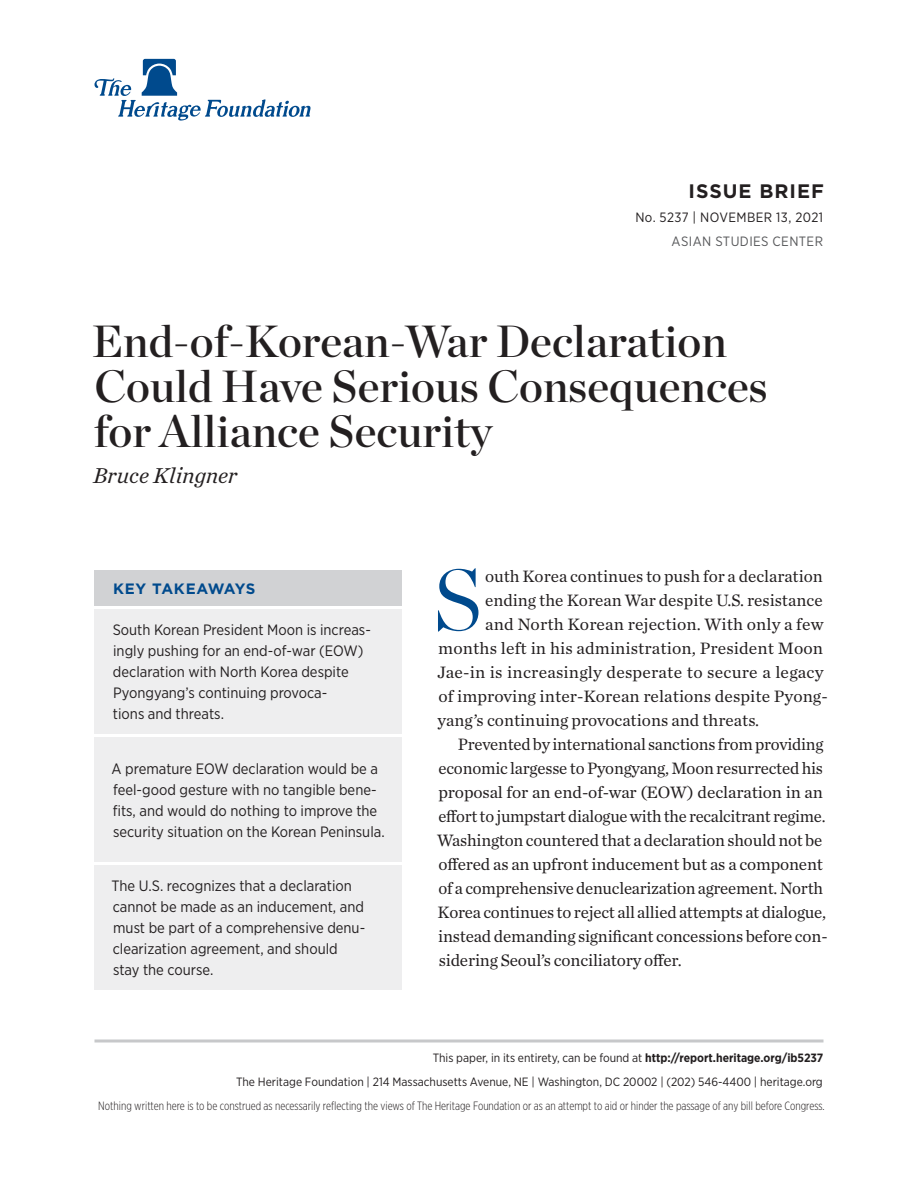
<style>
.page{position:relative;width:918px;height:1188px;background:#fff}
.page>*{position:absolute;margin:0;border:0;box-sizing:border-box;transform-origin:0 0}
.Body_Text___DROP_CAP{font:300 86.1px "Chronicle Display";color:#004a8d}
.Paper_Title{font:45px/45px "Chronicle Display Semi";color:#231f20}
.Byline{font:italic 22.5px "Chronicle Text G1";color:#231f20}
.t1{font:700 19.5px "Gotham";letter-spacing:.05em;color:#231f20}
.Body_Text{font:17.25px/24px "Chronicle Text G1";letter-spacing:-.015em;color:#231f20}
.Body_Text___DROP_CAP-2{font:17.25px "Chronicle Text G1";letter-spacing:.005em;color:#231f20}
.Key_Takeaways{font:15px/21px "Gotham Narrow";color:#231f20}
.Key_Takeaways___HEAD{font:700 15px "Gotham";letter-spacing:.03em;color:#004a8d}
.t2{font:13.5px "Gotham Narrow";letter-spacing:.03em;color:#231f20}
.t3{font:13.5px "Gotham Narrow";letter-spacing:.03em;color:#57585a}
.t4{font:12px/24px "Gotham Narrow";color:#231f20;text-align:right}
.t5{font:300 12px "Gotham X Narrow";color:#231f20}
.s1{font-weight:700}
</style>
<div class="page">
<hr style="left:94px;top:1040px;width:730px;height:2px;background:#c7c8ca">
<svg style="left:94px;top:59px;width:216px;height:62px"></svg>
<div style="left:94px;top:609px;width:308px;height:125px;background:#eeeeef"></div>
<div style="left:94px;top:570px;width:308px;height:36px;background:#d1d2d4"></div>
<div style="left:94px;top:737px;width:308px;height:125px;background:#eeeeef"></div>
<div style="left:94px;top:865px;width:308px;height:125px;background:#eeeeef"></div>
<p class="t1" style="left:689px;top:178px;width:137px">ISSUE BRIEF</p>
<p class="t2" style="left:635px;top:209px;width:189px">No. 5237 | November 13, 2021</p>
<p class="t3" style="left:672px;top:233px;width:144px">ASIAN STUDIES CENTER</p>
<p class="Paper_Title" style="left:92px;top:316px;width:677px">End-of-Korean-War Declaration<br>Could Have Serious Consequences for Alliance Security</p>
<p class="Byline" style="left:93px;top:458px;width:146px">Bruce Klingner</p>
<p class="Key_Takeaways___HEAD" style="left:113px;top:579px;width:144px">KEY TAKEAWAYS</p>
<p class="Key_Takeaways" style="left:113px;top:619px;width:260px">South Korean President Moon is increas&shy;ingly pushing for an end-of-war (EOW) declaration with North Korea despite Pyongyang’s continuing provoca-<br>tions and threats.</p>
<p class="Key_Takeaways" style="left:112px;top:758px;width:275px">A premature EOW declaration would be a feel-good gesture with no tangible bene&shy;fits, and would do nothing to improve the security situation on the Korean Peninsula.</p>
<p class="Key_Takeaways" style="left:112px;top:875px;width:255px">The U.S. recognizes that a declaration cannot be made as an inducement, and must be part of a comprehensive denu&shy;clearization agreement, and should stay the course.</p>
<p class="Body_Text___DROP_CAP" style="left:433px;top:534px;width:51px">S</p>
<p class="Body_Text___DROP_CAP-2" style="left:485px;top:563px;width:339px">outh Korea continues to push for a declaration</p>
<p class="Body_Text___DROP_CAP-2" style="left:485px;top:587px;width:339px">ending the Korean War despite U.S. resistance</p>
<p class="Body_Text___DROP_CAP-2" style="left:485px;top:611px;width:340px">and North Korean rejection. With only a few</p>
<p class="Body_Text___DROP_CAP-2" style="left:438px;top:635px;width:386px">months left in his administration, President Moon</p>
<p class="Body_Text___DROP_CAP-2" style="left:437px;top:659px;width:388px">Jae-in is increasingly desperate to secure a legacy</p>
<p class="Body_Text___DROP_CAP-2" style="left:438px;top:683px;width:391px">of improving inter-Korean relations despite Pyong-</p>
<p class="Body_Text___DROP_CAP-2" style="left:438px;top:707px;width:323px">yang’s continuing provocations and threats.</p>
<p class="Body_Text" style="left:437px;top:731px;width:392px;text-indent:21px">Prevented by international sanctions from providing economic largesse to Pyongyang, Moon resurrected his proposal for an end-of-war (EOW) declaration in an effort to jumpstart dialogue with the recalcitrant regime.<br>Washington countered that a declaration should not be offered as an upfront inducement but as a component of a comprehensive denuclearization agreement. North Korea continues to reject all allied attempts at dialogue, instead demanding significant concessions before con&shy;sidering Seoul’s conciliatory offer.</p>
<p class="t4" style="left:236px;top:1046px;width:589px">This paper, in its entirety, can be found at <span class="s1">http://report.heritage.org/ib5237<br></span>The Heritage Foundation | 214 Massachusetts Avenue, NE | Washington, DC 20002 | (202) 546-4400 | heritage.org</p>
<p class="t5" style="left:98px;top:1099px;width:728px">Nothing written here is to be construed as necessarily reflecting the views of The Heritage Foundation or as an attempt to aid or hinder the passage of any bill before Congress.</p>
</div>
